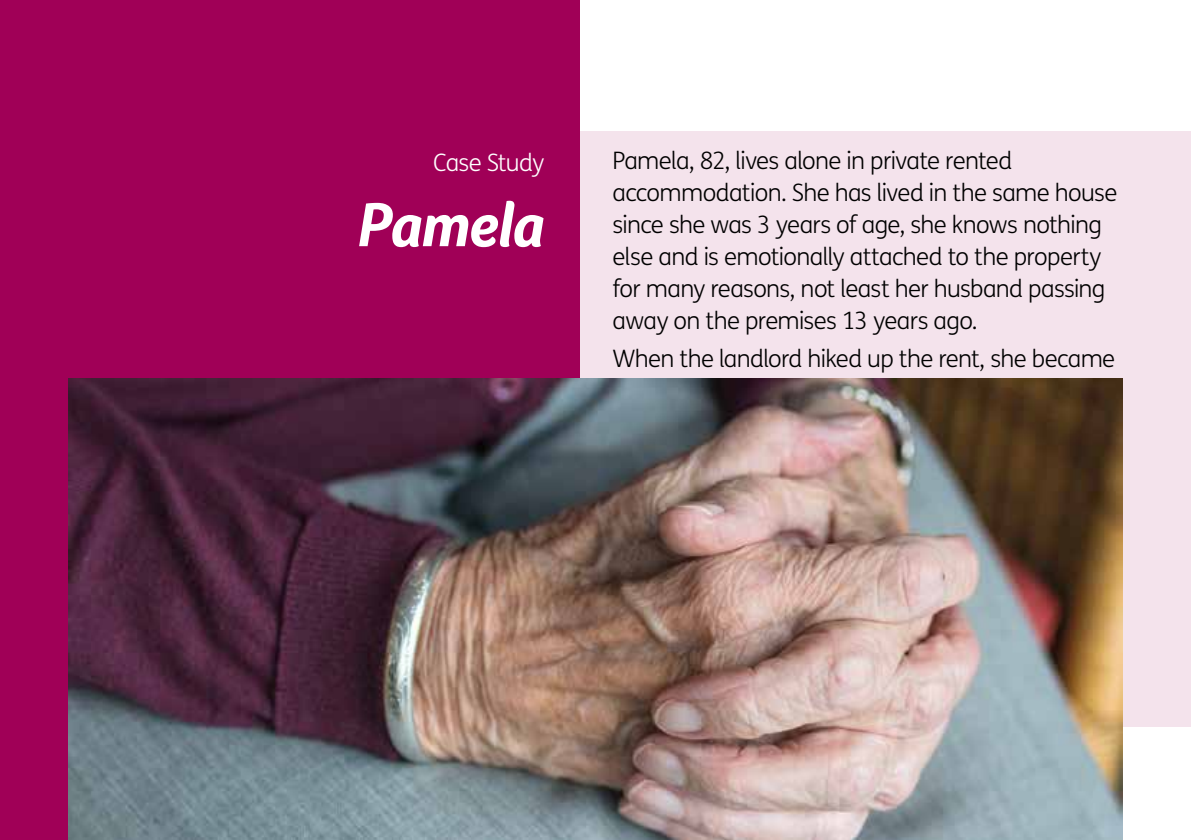
<style>
.page{position:relative;width:1191px;height:840px;background:#fff}
.page>*{position:absolute;margin:0;border:0;box-sizing:border-box;transform-origin:0 0}
.t1{font:italic 700 64px "Foco";letter-spacing:-.025em;color:#fff}
.t2{font:300 24px/32px "FS Me";letter-spacing:-.025em;color:#000}
.t3{font:300 24px "FS Me";letter-spacing:-.035em;color:#fff}
</style>
<div class="page">
<div style="left:578px;top:130px;width:613px;height:596px;background:#f4e3ec"></div>
<div style="left:0;top:0;width:579px;height:839px;background:#a00057"></div>
<img style="left:68px;top:378px;width:1055px;height:461px">
<p class="t3" style="left:433px;top:146px;width:113px">Case Study</p>
<h1 class="t1" style="left:357px;top:187px;width:189px">Pamela</h1>
<p class="t2" style="left:612px;top:144px;width:506px">Pamela, 82, lives alone in private rented accommodation. She has lived in the same house since she was 3 years of age, she knows nothing else and is emotionally attached to the property for many reasons, not least her husband passing away on the premises 13 years ago.</p>
<p class="t2" style="left:612px;top:342px;width:504px">When the landlord hiked up the rent, she became</p>
</div>
